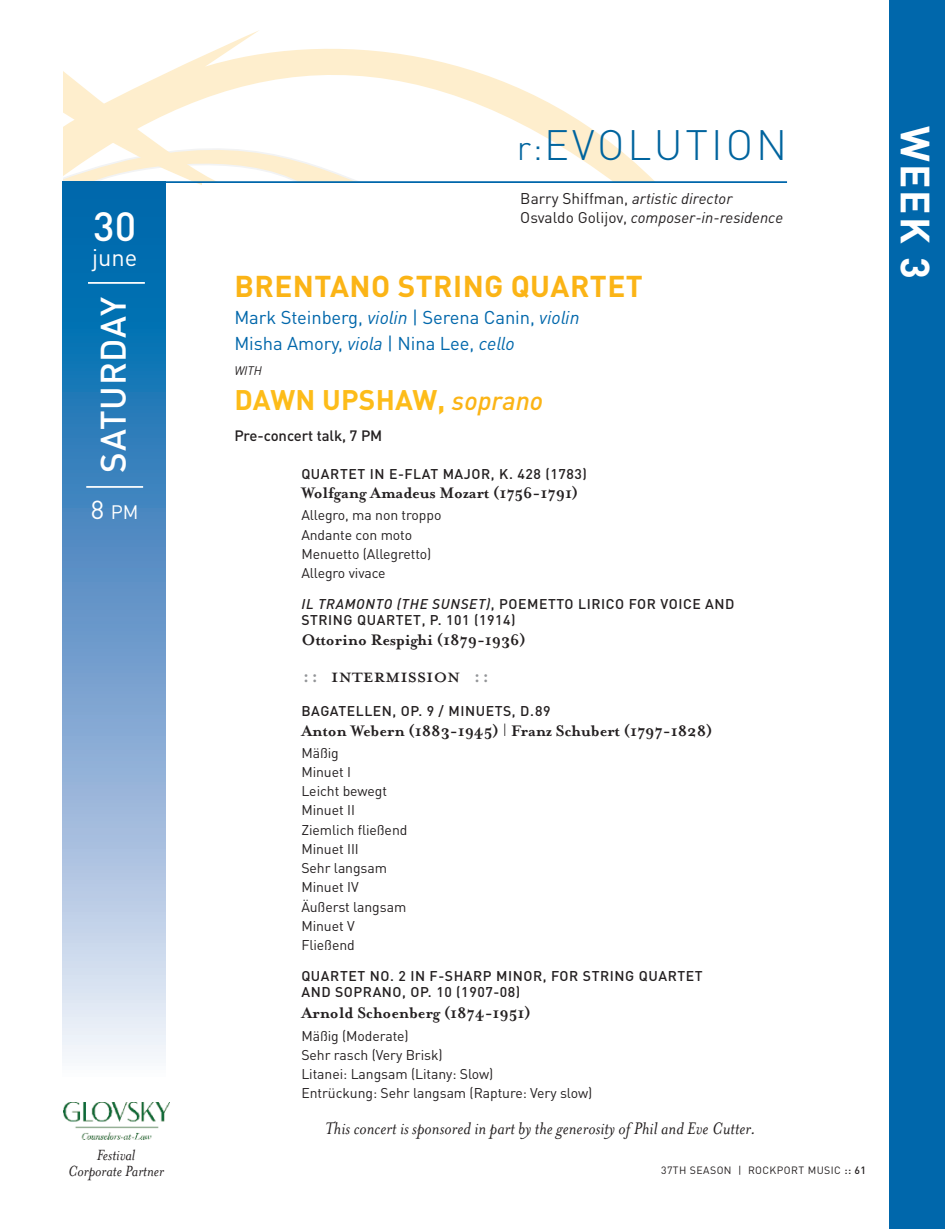
<style>
.page{position:relative;width:945px;height:1229px;background:#fff}
.page>*{position:absolute;margin:0;border:0;box-sizing:border-box;transform-origin:0 0}
.t1{font:300 42px "DINOT";letter-spacing:.07em;color:#00649e}
.t2{font:700 40.25px "DINOT";color:#fff}
.t3{font:500 40.25px "DINOT";color:#fff}
.t4{font:500 35px "DINOT";letter-spacing:.025em;color:#fff}
.t5{font:700 29.75px "DINOT";letter-spacing:.015em;color:#fbb416}
.t6{font:700 28px "DINOT";letter-spacing:.01em;color:#fdbc19}
.t7{font:28px "Mrs Eaves Petite Caps";letter-spacing:-.02em;color:#231f20}
.t8{font:23.62px "DINOT";color:#fff}
.t9{font:italic 19.25px "Mrs Eaves";letter-spacing:.005em;color:#231f20}
.t10{font:19.25px "DINOT";color:#fff}
.t11{font:18.38px/26.2px "DINOT";letter-spacing:-.005em;color:#0067ab}
.t12{font:700 17.5px "Mrs Eaves";letter-spacing:-.005em;color:#231f20}
.t13{font:italic 16.97px/15.4px "Mrs Eaves";color:#231f20;text-align:center}
.t14{font:italic 15.4px/19.2px "DINOT";color:#231f20}
.t15{font:500 14.88px "DINOT";letter-spacing:-.005em;color:#231f20}
.t16{font:14px/19.2px "DINOT";letter-spacing:-.005em;color:#231f20}
.t17{font:500 14px/16.6px "DINOT";letter-spacing:.04em;color:#231f20}
.t18{font:italic 12.25px "DINOT";color:#231f20}
.t19{font:10.5px "DINOT";letter-spacing:.04em;color:#231f20}
.s1{font-size:25.72px}
.s2{font-size:35px}
.s3{font-style:normal}
.s4{font-style:italic}
.s5{font-weight:500;font-style:italic;font-size:26.25px;color:#fbb416}
.s6{color:#939598}
.s7{font-weight:500}
</style>
<div class="page">
<div style="left:889px;top:0;width:56px;height:1228px;background:#0067ab"></div>
<svg style="left:63px;top:30px;width:591px;height:155px"></svg>
<svg style="left:63px;top:181px;width:103px;height:878px;background:#689ecc"></svg>
<hr style="left:161px;top:181px;width:626px;height:2px;background:#0067ab">
<div style="left:202px;top:184px;width:585px;height:75px;background:#fff"></div>
<hr style="left:86px;top:486px;width:57px;height:2px;background:#fff">
<hr style="left:88px;top:282px;width:57px;height:2px;background:#fff">
<img style="left:63px;top:1102px;width:106px;height:37px">
<h2 class="t3" style="left:93px;top:213px;width:44px">30</h2>
<h3 class="t8" style="left:92px;top:249px;width:47px">june</h3>
<h3 class="t4" style="left:101px;top:472px;width:177px;rotate:-90deg">SATURDAY</h3>
<h3 class="t10" style="left:91px;top:505px;width:49px"><span class="s1">8</span> PM</h3>
<p class="t13" style="left:68px;top:1146px;width:97px">Festival<br>Corporate Partner</p>
<h1 class="t1" style="left:517px;top:130px;width:272px"><span class="s2">r:</span>EVOLUTION</h1>
<p class="t14" style="left:520px;top:190px;width:264px"><span class="s3">Barry Shiffman,</span> artistic director<br><span class="s3">Osvaldo Golijov,</span> composer-in-residence</p>
<h3 class="t5" style="left:235px;top:276px;width:410px">BRENTANO STRING QUARTET</h3>
<h3 class="t11" style="left:234px;top:306px;width:347px">Mark Steinberg, <span class="s4">violin</span> | Serena Canin, <span class="s4">violin<br></span>Misha Amory, <span class="s4">viola</span> | Nina Lee, <span class="s4">cello</span></h3>
<p class="t18" style="left:234px;top:366px;width:29px">WITH</p>
<h3 class="t6" style="left:234px;top:390px;width:310px">DAWN UPSHAW, <span class="s5">soprano</span></h3>
<p class="t15" style="left:234px;top:430px;width:150px">Pre-concert talk, 7 PM</p>
<p class="t17" style="left:301px;top:467px;width:287px">QUARTET IN E-FLAT MAJOR, K. 428 (1783)</p>
<p class="t12" style="left:301px;top:482px;width:278px">Wolfgang Amadeus Mozart (1756-1791)</p>
<p class="t16" style="left:301px;top:507px;width:142px">Allegro, ma non troppo<br>Andante con moto<br>Menuetto (Allegretto)<br>Allegro vivace</p>
<p class="t17" style="left:301px;top:597px;width:435px"><span class="s4">IL TRAMONTO (THE SUNSET)</span>, POEMETTO LIRICO FOR VOICE AND<br>STRING QUARTET, P. 101 (1914)</p>
<p class="t12" style="left:301px;top:628px;width:226px">Ottorino Respighi (1879-1936)</p>
<h3 class="t7" style="left:301px;top:656px;width:191px"><span class="s6">::</span> intermission <span class="s6">::</span></h3>
<p class="t17" style="left:301px;top:704px;width:251px">BAGATELLEN, OP. 9 / MINUETS, D.89</p>
<p class="t12" style="left:301px;top:719px;width:413px">Anton Webern (1883-1945) | Franz Schubert (1797-1828)</p>
<p class="t16" style="left:301px;top:744px;width:108px">Mäßig<br>Minuet I<br>Leicht bewegt<br>Minuet II<br>Ziemlich fließend<br>Minuet III<br>Sehr langsam<br>Minuet IV<br>Äußerst langsam<br>Minuet V<br>Fließend</p>
<p class="t17" style="left:301px;top:969px;width:403px">QUARTET NO. 2 IN F-SHARP MINOR, FOR STRING QUARTET<br>AND SOPRANO, OP. 10 (1907-08)</p>
<p class="t12" style="left:301px;top:1002px;width:231px">Arnold Schoenberg (1874-1951)</p>
<p class="t16" style="left:301px;top:1027px;width:292px">Mäßig (Moderate)<br>Sehr rasch (Very Brisk)<br>Litanei: Langsam (Litany: Slow)<br>Entrückung: Sehr langsam (Rapture: Very slow)</p>
<h3 class="t9" style="left:325px;top:1115px;width:432px">This concert is sponsored in part by the generosity of Phil and Eve Cutter.</h3>
<p class="t19" style="left:661px;top:1166px;width:207px">37TH SEASON | ROCKPORT MUSIC <span class="s7">:: 61</span></p>
<h2 class="t2" style="left:929px;top:126px;width:154px;rotate:90deg">WEEK 3</h2>
</div>
